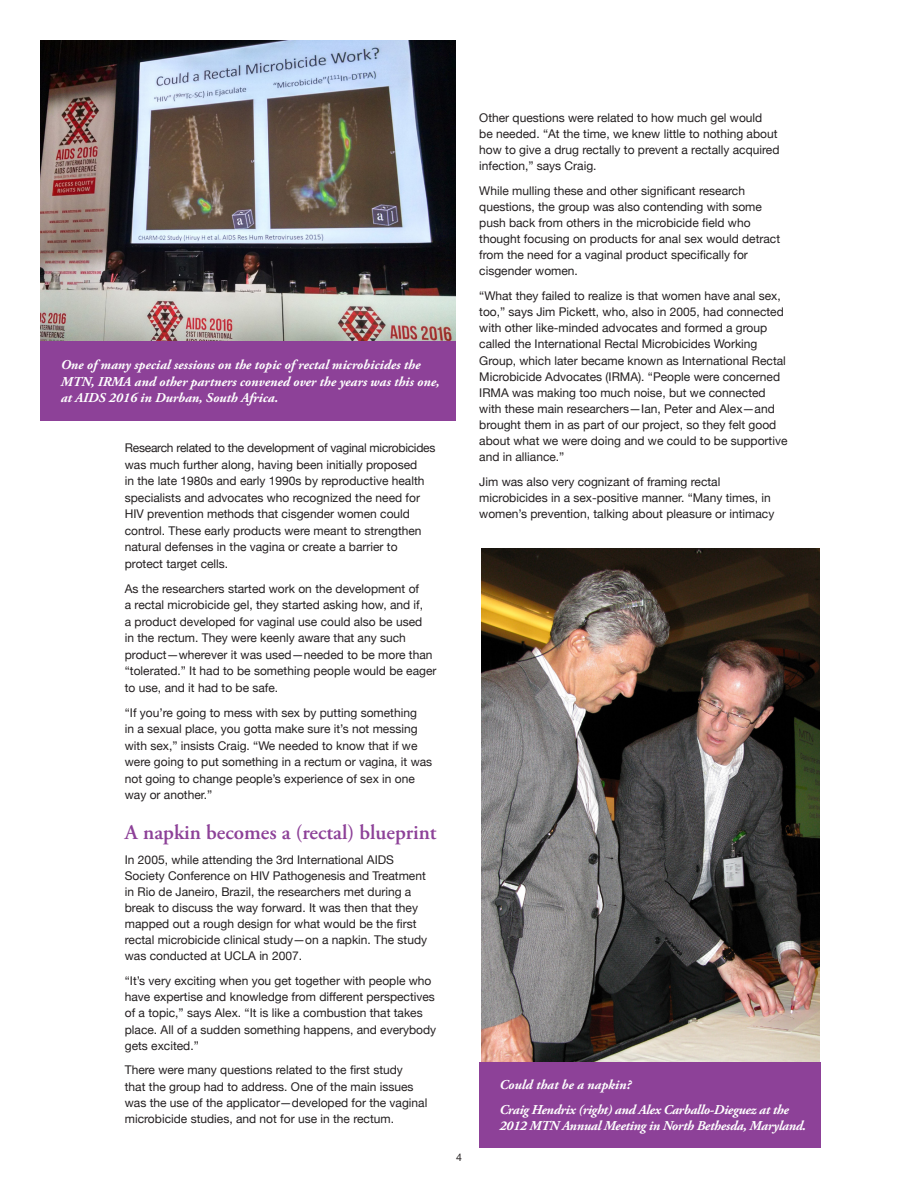
<style>
.page{position:relative;width:918px;height:1188px;background:#fff}
.page>*{position:absolute;margin:0;border:0;box-sizing:border-box;transform-origin:0 0}
.t1{font:600 21px "Adobe Garamond Pro";color:#8d4198}
.t2{font:italic 700 13.5px/16.5px "Adobe Garamond Pro";color:#fff}
.t3{font:italic 700 13.5px/16.5px "Adobe Garamond Pro";letter-spacing:-.02em;color:#fff}
.BodyCopy{font:12px/16.2px "Helvetica Neue";color:#231f20}
.t4{font:10.5px "Helvetica Neue";color:#231f20}
</style>
<div class="page">
<img style="left:482px;top:549px;width:337px;height:513px">
<div style="left:479px;top:1062px;width:342px;height:86px;background:#8d4198"></div>
<img style="left:41px;top:40px;width:414px;height:301px">
<div style="left:40px;top:341px;width:416px;height:80px;background:#8d4198"></div>
<p class="t2" style="left:61px;top:357px;width:380px">One of many special sessions on the topic of rectal microbicides the<br>MTN, IRMA and other partners convened over the years was this one, at AIDS 2016 in Durban, South Africa.</p>
<p class="BodyCopy" style="left:125px;top:440px;width:312px">Research related to the development of vaginal microbicides was much further along, having been initially proposed<br>in the late 1980s and early 1990s by reproductive health specialists and advocates who recognized the need for HIV prevention methods that cisgender women could control. These early products were meant to strengthen natural defenses in the vagina or create a barrier to protect target cells.</p>
<p class="BodyCopy" style="left:125px;top:581px;width:313px">As the researchers started work on the development of<br>a rectal microbicide gel, they started asking how, and if,<br>a product developed for vaginal use could also be used<br>in the rectum. They were keenly aware that any such product—wherever it was used—needed to be more than “tolerated.” It had to be something people would be eager to use, and it had to be safe.</p>
<p class="BodyCopy" style="left:125px;top:705px;width:309px">“If you’re going to mess with sex by putting something<br>in a sexual place, you gotta make sure it’s not messing with sex,” insists Craig. “We needed to know that if we were going to put something in a rectum or vagina, it was not going to change people’s experience of sex in one way or another.”</p>
<p class="t1" style="left:125px;top:820px;width:313px">A napkin becomes a (rectal) blueprint</p>
<p class="BodyCopy" style="left:125px;top:852px;width:304px">In 2005, while attending the 3rd International AIDS Society Conference on HIV Pathogenesis and Treatment in Rio de Janeiro, Brazil, the researchers met during a break to discuss the way forward. It was then that they mapped out a rough design for what would be the first rectal microbicide clinical study—on a napkin. The study was conducted at UCLA in 2007.</p>
<p class="BodyCopy" style="left:125px;top:973px;width:313px">“It’s very exciting when you get together with people who have expertise and knowledge from different perspectives of a topic,” says Alex. “It is like a combustion that takes place. All of a sudden something happens, and everybody gets excited.”</p>
<p class="BodyCopy" style="left:125px;top:1063px;width:304px">There were many questions related to the first study<br>that the group had to address. One of the main issues was the use of the applicator—developed for the vaginal microbicide studies, and not for use in the rectum.</p>
<p class="t4" style="left:456px;top:1149px;width:7px">4</p>
<p class="BodyCopy" style="left:479px;top:110px;width:302px">Other questions were related to how much gel would<br>be needed. “At the time, we knew little to nothing about how to give a drug rectally to prevent a rectally acquired infection,” says Craig.</p>
<p class="BodyCopy" style="left:479px;top:183px;width:302px">While mulling these and other significant research questions, the group was also contending with some push back from others in the microbicide field who thought focusing on products for anal sex would detract from the need for a vaginal product specifically for cisgender women.</p>
<p class="BodyCopy" style="left:479px;top:288px;width:310px">“What they failed to realize is that women have anal sex, too,” says Jim Pickett, who, also in 2005, had connected with other like-minded advocates and formed a group called the International Rectal Microbicides Working Group, which later became known as International Rectal Microbicide Advocates (IRMA). “People were concerned IRMA was making too much noise, but we connected with these main researchers—Ian, Peter and Alex—and brought them in as part of our project, so they felt good about what we were doing and we could to be supportive and in alliance.”</p>
<p class="BodyCopy" style="left:479px;top:474px;width:297px">Jim was also very cognizant of framing rectal microbicides in a sex-positive manner. “Many times, in women’s prevention, talking about pleasure or intimacy</p>
<p class="t2" style="left:500px;top:1076px;width:133px">Could that be a napkin?</p>
<p class="t3" style="left:500px;top:1102px;width:308px">Craig Hendrix (right) and Alex Carballo-Dieguez at the<br>2012 MTN Annual Meeting in North Bethesda, Maryland.</p>
</div>
